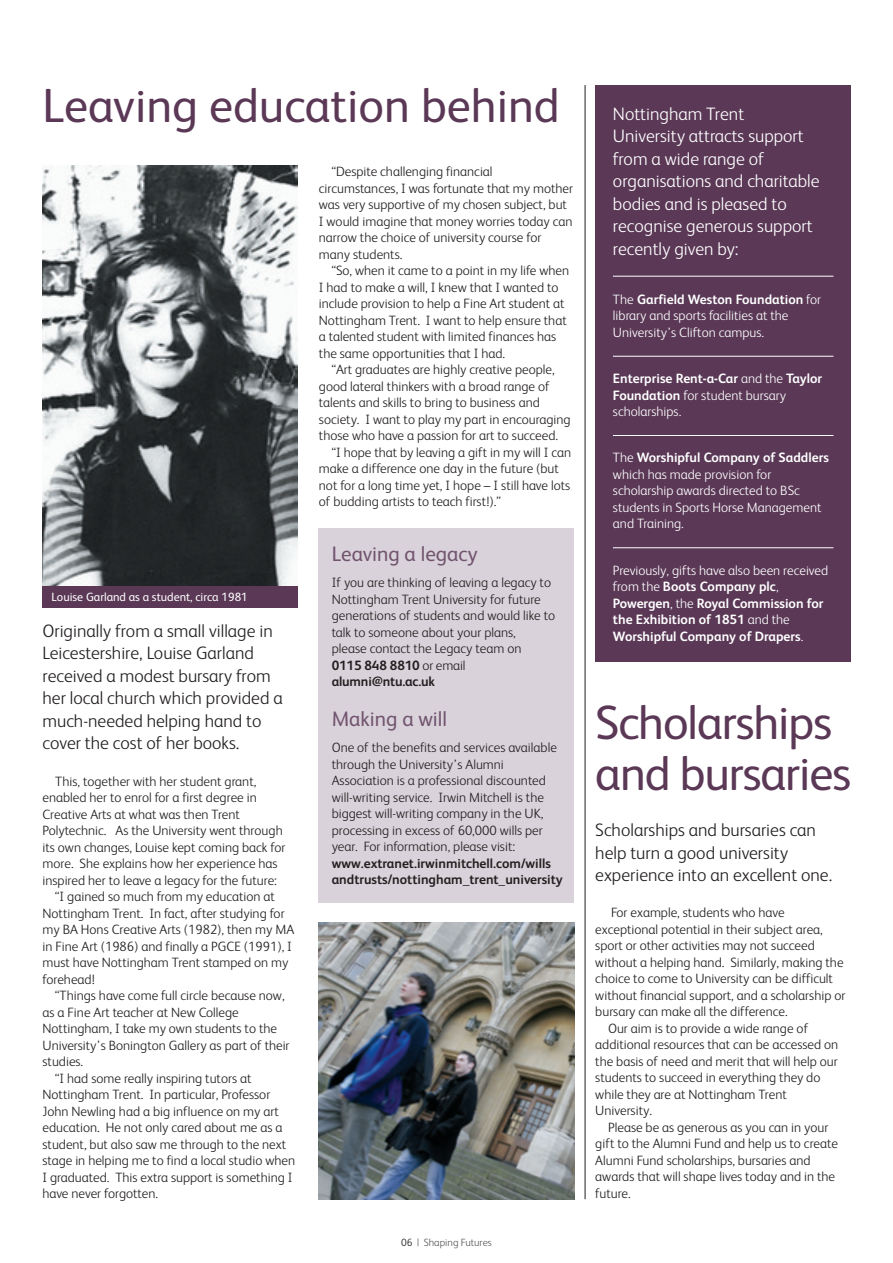
<style>
.page{position:relative;width:893px;height:1263px;background:#fff}
.page>*{position:absolute;margin:0;border:0;box-sizing:border-box;transform-origin:0 0}
.t1{font:48px/51px "FS Albert";letter-spacing:-.02em;color:#5a3856}
.t2{font:48px "FS Albert";color:#5a3856}
.t3{font:21px "FS Albert";color:#72546f}
.t4{font:300 18px/22.5px "FS Albert";color:#231f20}
.t5{font:300 18px/22.5px "FS Albert";color:#fff}
.t6{font:300 13.5px/16.5px "FS Albert";color:#231f20}
.t7{font:300 13.5px/16.5px "FS Albert";color:#fff}
.t8{font:700 13.5px/16.5px "FS Albert";color:#fff}
.t9{font:700 13.5px/16.5px "FS Albert";color:#231f20}
.t10{font:12px "FS Albert";color:#fff}
.t11{font:300 10.5px "FS Albert";color:#57585a}
.s1{font-weight:700}
.s2{color:#231f20}
.s3{font-weight:300}
</style>
<div class="page">
<div style="left:319px;top:528px;width:255px;height:375px;background:#d9d2da"></div>
<img style="left:43px;top:166px;width:255px;height:421px">
<img style="left:319px;top:923px;width:255px;height:276px">
<div style="left:595px;top:85px;width:255px;height:577px;background:#5a3856"></div>
<hr style="left:613px;top:276px;width:220px;height:1px;background:#fff">
<hr style="left:613px;top:356px;width:220px;height:1px;background:#fff">
<hr style="left:613px;top:435px;width:220px;height:1px;background:#fff">
<hr style="left:613px;top:547px;width:220px;height:1px;background:#fff">
<div style="left:43px;top:587px;width:255px;height:21px;background:#5a3856"></div>
<hr style="left:585px;top:85px;width:1px;height:1114px;background:#231f20">
<h1 class="t2" style="left:43px;top:89px;width:519px">Leaving education behind</h1>
<p class="t10" style="left:52px;top:592px;width:198px">Louise Garland as a student, circa 1981</p>
<h3 class="t4" style="left:43px;top:621px;width:242px">Originally from a small village in<br>Leicestershire, Louise Garland received a modest bursary from her local church which provided a much-needed helping hand to cover the cost of her books.</h3>
<p class="t6" style="left:55px;top:774px;width:203px">This, together with her student grant,</p>
<p class="t6" style="left:43px;top:790px;width:216px">enabled her to enrol for a first degree in</p>
<p class="t6" style="left:43px;top:807px;width:199px">Creative Arts at what was then Trent</p>
<p class="t6" style="left:43px;top:823px;width:242px">Polytechnic. As the University went through</p>
<p class="t6" style="left:43px;top:840px;width:244px">its own changes, Louise kept coming back for</p>
<p class="t6" style="left:43px;top:856px;width:237px">more. She explains how her experience has</p>
<p class="t6" style="left:43px;top:873px;width:236px">inspired her to leave a legacy for the future:</p>
<p class="t6" style="left:55px;top:889px;width:221px">“I gained so much from my education at</p>
<p class="t6" style="left:43px;top:906px;width:244px">Nottingham Trent. In fact, after studying for</p>
<p class="t6" style="left:43px;top:922px;width:253px">my BA Hons Creative Arts (1982), then my MA</p>
<p class="t6" style="left:43px;top:939px;width:251px">in Fine Art (1986) and finally a PGCE (1991), I</p>
<p class="t6" style="left:43px;top:955px;width:247px">must have Nottingham Trent stamped on my</p>
<p class="t6" style="left:43px;top:972px;width:54px">forehead!</p>
<p class="t6" style="left:55px;top:988px;width:231px">“Things have come full circle because now,</p>
<p class="t6" style="left:43px;top:1005px;width:198px">as a Fine Art teacher at New College</p>
<p class="t6" style="left:43px;top:1021px;width:236px">Nottingham, I take my own students to the</p>
<p class="t6" style="left:43px;top:1038px;width:249px">University’s Bonington Gallery as part of their</p>
<p class="t6" style="left:43px;top:1054px;width:42px">studies.</p>
<p class="t6" style="left:55px;top:1071px;width:198px">“I had some really inspiring tutors at</p>
<p class="t6" style="left:43px;top:1087px;width:229px">Nottingham Trent. In particular, Professor</p>
<p class="t6" style="left:43px;top:1104px;width:238px">John Newling had a big influence on my art</p>
<p class="t6" style="left:43px;top:1120px;width:242px">education. He not only cared about me as a</p>
<p class="t6" style="left:43px;top:1137px;width:245px">student, but also saw me through to the next</p>
<p class="t6" style="left:43px;top:1153px;width:254px">stage in helping me to find a local studio when</p>
<p class="t6" style="left:43px;top:1170px;width:251px">I graduated. This extra support is something I</p>
<p class="t6" style="left:43px;top:1186px;width:117px">have never forgotten.</p>
<p class="t6" style="left:319px;top:165px;width:256px;text-indent:13px">“Despite challenging financial circumstances, I was fortunate that my mother was very supportive of my chosen subject, but I would imagine that money worries today can narrow the choice of university course for many students.</p>
<p class="t6" style="left:319px;top:264px;width:252px;text-indent:13px">“So, when it came to a point in my life when I had to make a will, I knew that I wanted to include provision to help a Fine Art student at Nottingham Trent. I want to help ensure that a talented student with limited finances has the same opportunities that I had.</p>
<p class="t6" style="left:332px;top:363px;width:224px">“Art graduates are highly creative people,</p>
<p class="t6" style="left:319px;top:379px;width:232px">good lateral thinkers with a broad range of</p>
<p class="t6" style="left:319px;top:396px;width:222px">talents and skills to bring to business and</p>
<p class="t6" style="left:319px;top:412px;width:253px">society. I want to play my part in encouraging</p>
<p class="t6" style="left:319px;top:429px;width:241px">those who have a passion for art to succeed.</p>
<p class="t6" style="left:332px;top:445px;width:241px">“I hope that by leaving a gift in my will I can</p>
<p class="t6" style="left:319px;top:462px;width:242px">make a difference one day in the future (but</p>
<p class="t6" style="left:319px;top:478px;width:253px">not for a long time yet, I hope – I still have lots</p>
<p class="t6" style="left:319px;top:495px;width:183px">of budding artists to teach first!).”</p>
<h2 class="t3" style="left:332px;top:546px;width:147px">Leaving a legacy</h2>
<p class="t6" style="left:332px;top:576px;width:225px">If you are thinking of leaving a legacy to<br>Nottingham Trent University for future generations of students and would like to talk to someone about your plans,<br>please contact the Legacy team on<br><span class="s1">0115 848 8810</span> or email <span class="s1">alumni@ntu.ac.uk</span></p>
<h2 class="t3" style="left:332px;top:711px;width:117px">Making a will</h2>
<p class="t6" style="left:332px;top:741px;width:227px">One of the benefits and services available through the University’s Alumni Association is a professional discounted will-writing service. Irwin Mitchell is the biggest will-writing company in the UK, processing in excess of 60,000 wills per year. For information, please visit:</p>
<p class="t9" style="left:332px;top:856px;width:233px">www.extranet.irwinmitchell.com/wills andtrusts/nottingham_trent_university</p>
<p class="t11" style="left:401px;top:1238px;width:92px"><span class="s2">06</span> | Shaping Futures</p>
<h3 class="t5" style="left:613px;top:104px;width:208px">Nottingham Trent<br>University attracts support from a wide range of organisations and charitable bodies and is pleased to recognise generous support recently given by:</h3>
<p class="t7" style="left:613px;top:292px;width:210px">The <span class="s1">Garfield Weston Foundation</span> for library and sports facilities at the<br>University’s Clifton campus.</p>
<p class="t8" style="left:613px;top:371px;width:211px">Enterprise Rent-a-Car <span class="s3">and the</span> Taylor<br>Foundation <span class="s3">for student bursary scholarships.</span></p>
<p class="t7" style="left:613px;top:451px;width:217px">The <span class="s1">Worshipful Company of Saddlers </span>which has made provision for scholarship awards directed to BSc students in Sports Horse Management and Training.</p>
<p class="t8" style="left:613px;top:563px;width:217px"><span class="s3">Previously, gifts have also been received from the</span> Boots Company plc<span class="s3">, </span>Powergen<span class="s3">, the</span> Royal Commission for the Exhibition of 1851 <span class="s3">and the </span>Worshipful Company of Drapers<span class="s3">.</span></p>
<h1 class="t1" style="left:595px;top:702px;width:257px">Scholarships and bursaries</h1>
<h3 class="t4" style="left:595px;top:821px;width:238px">Scholarships and bursaries can help turn a good university experience into an excellent one.</h3>
<p class="t6" style="left:611px;top:906px;width:175px">For example, students who have</p>
<p class="t6" style="left:595px;top:922px;width:229px">exceptional potential in their subject area,</p>
<p class="t6" style="left:595px;top:939px;width:221px">sport or other activities may not succeed</p>
<p class="t6" style="left:595px;top:955px;width:250px">without a helping hand. Similarly, making the</p>
<p class="t6" style="left:595px;top:972px;width:239px">choice to come to University can be difficult</p>
<p class="t6" style="left:595px;top:988px;width:252px">without financial support, and a scholarship or</p>
<p class="t6" style="left:595px;top:1005px;width:194px">bursary can make all the difference.</p>
<p class="t6" style="left:608px;top:1021px;width:202px">Our aim is to provide a wide range of</p>
<p class="t6" style="left:595px;top:1038px;width:244px">additional resources that can be accessed on</p>
<p class="t6" style="left:595px;top:1054px;width:244px">the basis of need and merit that will help our</p>
<p class="t6" style="left:595px;top:1071px;width:227px">students to succeed in everything they do</p>
<p class="t6" style="left:595px;top:1087px;width:193px">while they are at Nottingham Trent</p>
<p class="t6" style="left:595px;top:1104px;width:58px">University.</p>
<p class="t6" style="left:608px;top:1120px;width:222px">Please be as generous as you can in your</p>
<p class="t6" style="left:595px;top:1137px;width:244px">gift to the Alumni Fund and help us to create</p>
<p class="t6" style="left:595px;top:1153px;width:217px">Alumni Fund scholarships, bursaries and</p>
<p class="t6" style="left:595px;top:1170px;width:241px">awards that will shape lives today and in the</p>
<p class="t6" style="left:595px;top:1186px;width:37px">future.</p>
</div>
